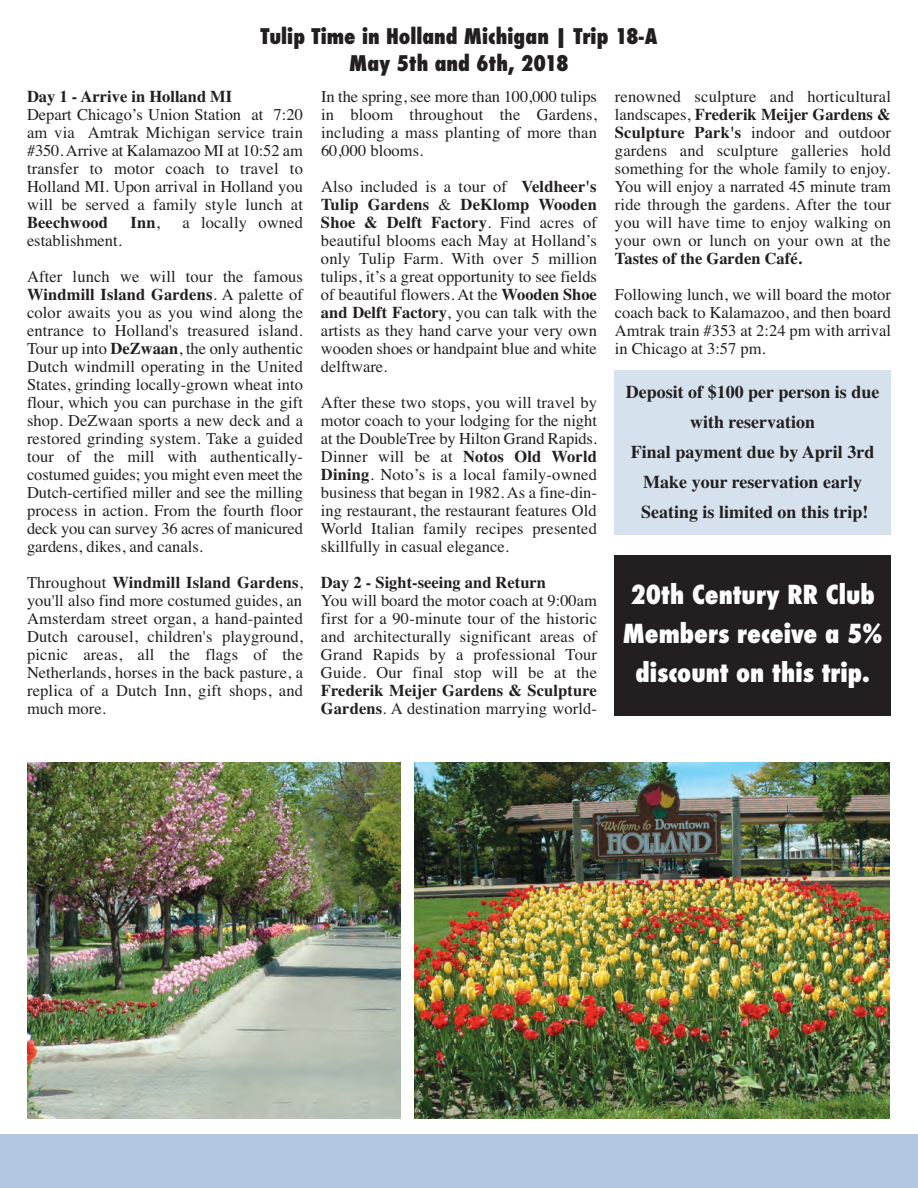
<style>
.page{position:relative;width:918px;height:1188px;background:#fff}
.page>*{position:absolute;margin:0;border:0;box-sizing:border-box;transform-origin:0 0}
.t1{font:800 condensed 25.5px/39px "Futura";color:#fff;text-align:center}
.t2{font:800 condensed 21px/27px "Futura";color:#231f20;text-align:center}
.t3{font:700 18px/30px "Times";color:#231f20;text-align:center}
.t4{font:16.5px/18px "Times";letter-spacing:.01em;color:#231f20;text-align:justify}
.t5{font:700 16.5px/18px "Times";color:#231f20}
.s1{font-weight:400}
.s2{font-weight:700}
</style>
<div class="page">
<div style="left:0;top:1134px;width:918px;height:54px;background:#b4c7e0"></div>
<img style="left:414px;top:762px;width:476px;height:357px">
<img style="left:27px;top:762px;width:373px;height:357px">
<div style="left:614px;top:555px;width:277px;height:161px;background:#231f20"></div>
<div style="left:614px;top:370px;width:277px;height:166px;background:#d6e1ee"></div>
<p class="t2" style="left:261px;top:24px;width:398px">Tulip Time in Holland Michigan | Trip 18-A<br>May 5th and 6th, 2018</p>
<p class="t5" style="left:27px;top:88px;width:207px">Day 1 - Arrive in Holland MI</p>
<p class="t4" style="left:27px;top:106px;width:278px">Depart Chicago’s Union Station at 7:20 am via Amtrak Michigan service train #350. Arrive at Kalamazoo MI at 10:52 am transfer to motor coach to travel to Holland MI. Upon arrival in Holland you will be served a family style lunch at</p>
<p class="t5" style="left:27px;top:214px;width:83px">Beechwood</p>
<p class="t5" style="left:131px;top:214px;width:31px">Inn<span class="s1">,</span></p>
<p class="t4" style="left:182px;top:214px;width:122px">a locally owned</p>
<p class="t4" style="left:27px;top:223px;width:278px;line-height:36px">establishment.<br>After lunch we will tour the famous</p>
<p class="t4" style="left:27px;top:286px;width:278px"><span class="s2">Windmill Island Gardens</span>. A palette of color awaits you as you wind along the entrance to Holland's treasured island.<br>Tour up into <span class="s2">DeZwaan</span>, the only authentic Dutch windmill operating in the United States, grinding locally-grown wheat into flour, which you can purchase in the gift shop. DeZwaan sports a new deck and a restored grinding system. Take a guided tour of the mill with authentically&shy;costumed guides; you might even meet the Dutch-certified miller and see the milling process in action. From the fourth floor deck you can survey 36 acres of manicured gardens, dikes, and canals.</p>
<p class="t4" style="left:27px;top:574px;width:278px">Throughout <span class="s2">Windmill Island Gardens</span>, you'll also find more costumed guides, an Amsterdam street organ, a hand-painted Dutch carousel, children's playground, picnic areas, all the flags of the Netherlands, horses in the back pasture, a replica of a Dutch Inn, gift shops, and much more.</p>
<p class="t4" style="left:321px;top:88px;width:278px">In the spring, see more than 100,000 tulips in bloom throughout the Gardens, including a mass planting of more than 60,000 blooms.</p>
<p class="t4" style="left:321px;top:178px;width:278px">Also included is a tour of <span class="s2">Veldheer's Tulip Gardens</span> &amp; <span class="s2">DeKlomp Wooden Shoe &amp; Delft Factory</span>. Find acres of beautiful blooms each May at Holland’s only Tulip Farm. With over 5 million tulips, it’s a great opportunity to see fields of beautiful flowers. At the <span class="s2">Wooden Shoe and Delft Factory</span>, you can talk with the artists as they hand carve your very own wooden shoes or handpaint blue and white delftware.</p>
<p class="t4" style="left:321px;top:394px;width:278px">After these two stops, you will travel by motor coach to your lodging for the night at the DoubleTree by Hilton Grand Rapids.<br>Dinner will be at <span class="s2">Notos Old World Dining</span>. Noto’s is a local family-owned business that began in 1982. As a fine-din&shy;ing restaurant, the restaurant features Old World Italian family recipes presented skillfully in casual elegance.</p>
<p class="t5" style="left:321px;top:574px;width:227px">Day 2 - Sight-seeing and Return</p>
<p class="t4" style="left:321px;top:592px;width:278px">You will board the motor coach at 9:00am first for a 90-minute tour of the historic and architecturally significant areas of Grand Rapids by a professional Tour Guide. Our final stop will be at the</p>
<p class="t5" style="left:321px;top:682px;width:277px">Frederik Meijer Gardens &amp; Sculpture<br>Gardens<span class="s1">. A destination marrying world-</span></p>
<p class="t4" style="left:615px;top:88px;width:278px">renowned sculpture and horticultural landscapes, <span class="s2">Frederik Meijer Gardens &amp; Sculpture Park's</span> indoor and outdoor gardens and sculpture galleries hold something for the whole family to enjoy.<br>You will enjoy a narrated 45 minute tram ride through the gardens. After the tour you will have time to enjoy walking on your own or lunch on your own at the</p>
<p class="t5" style="left:615px;top:250px;width:188px">Tastes of the Garden Café.</p>
<p class="t4" style="left:615px;top:286px;width:278px">Following lunch, we will board the motor coach back to Kalamazoo, and then board Amtrak train #353 at 2:24 pm with arrival in Chicago at 3:57 pm.</p>
<p class="t3" style="left:626px;top:376px;width:255px">Deposit of $100 per person is due with reservation<br>Final payment due by April 3rd<br>Make your reservation early<br>Seating is limited on this trip!</p>
<h1 class="t1" style="left:623px;top:575px;width:261px">20th Century RR Club<br>Members receive a 5% discount on this trip.</h1>
</div>
